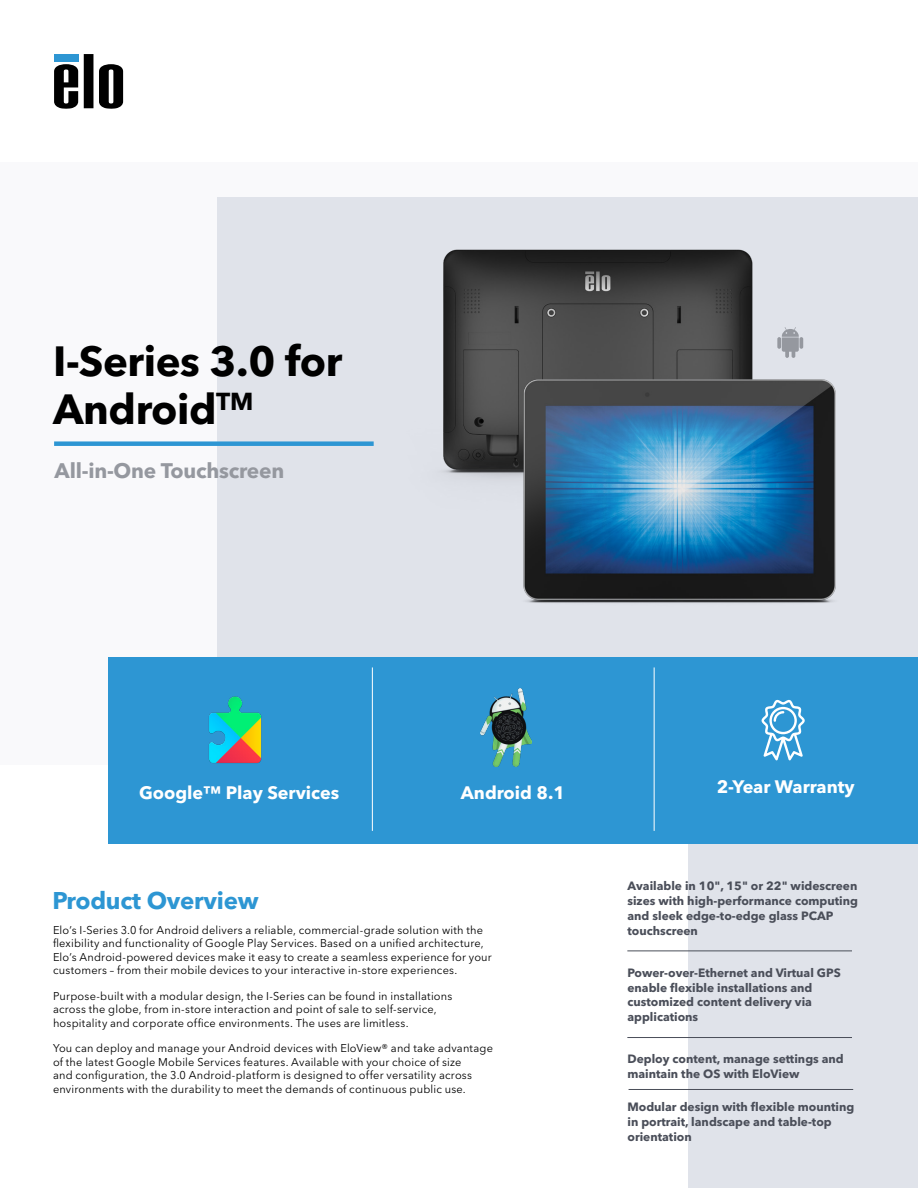
<style>
.page{position:relative;width:918px;height:1188px;background:#fff}
.page>*{position:absolute;margin:0;border:0;box-sizing:border-box;transform-origin:0 0}
.t1{font:700 41.85px/47.8px "Avenir Next LT Pro";letter-spacing:-.01em;color:#000}
.t2{font:700 24px "Avenir Next LT Pro";letter-spacing:-.01em;color:#2d96d3}
.t3{font:700 20.85px "Avenir Next LT Pro";letter-spacing:-.01em;color:#95989f}
.t4{font:700 18px "Avenir Next LT Pro";color:#fff}
.t5{font:700 12px/15px "Avenir Next LT Pro";color:#4a4e59}
.t6{font:11.25px/13.5px "Avenir Next LT Pro";letter-spacing:.02em;color:#000}
</style>
<div class="page">
<div style="left:0;top:162px;width:918px;height:603px;background:#f9f9fb"></div>
<div style="left:217px;top:197px;width:701px;height:469px;background:#e0e3ea"></div>
<svg style="left:84px;top:54px;width:9px;height:54px"></svg>
<svg style="left:54px;top:64px;width:24px;height:45px"></svg>
<svg style="left:99px;top:64px;width:24px;height:45px"></svg>
<div style="left:54px;top:54px;width:24px;height:7px;background:#2d96d3"></div>
<div style="left:688px;top:842px;width:230px;height:346px;background:#e0e3ea"></div>
<div style="left:108px;top:657px;width:810px;height:186px;background:#2d96d3"></div>
<div style="left:54px;top:441px;width:320px;height:5px;background:#2d96d3"></div>
<hr style="left:372px;top:667px;width:1px;height:164px;background:#fff">
<hr style="left:654px;top:667px;width:1px;height:164px;background:#fff">
<hr style="left:627px;top:951px;width:225px;height:1px;background:#4a4e59">
<hr style="left:627px;top:1037px;width:225px;height:1px;background:#4a4e59">
<svg style="left:762px;top:700px;width:43px;height:60px"></svg>
<hr style="left:629px;top:1089px;width:224px;height:1px;background:#4a4e59">
<img style="left:208px;top:696px;width:54px;height:68px">
<img style="left:481px;top:689px;width:51px;height:77px">
<img style="left:319px;top:249px;width:434px;height:197px">
<img style="left:428px;top:290px;width:408px;height:313px">
<svg style="left:777px;top:327px;width:26px;height:31px"></svg>
<h1 class="t1" style="left:53px;top:337px;width:291px">I-Series 3.0 for<br>Android<sup>TM</sup></h1>
<h3 class="t3" style="left:55px;top:458px;width:231px">All-in-One Touchscreen</h3>
<h3 class="t4" style="left:139px;top:781px;width:202px">Google™ Play Services</h3>
<h3 class="t4" style="left:461px;top:781px;width:106px">Android 8.1</h3>
<h3 class="t4" style="left:717px;top:775px;width:139px">2-Year Warranty</h3>
<h2 class="t2" style="left:52px;top:886px;width:208px">Product Overview</h2>
<p class="t5" style="left:627px;top:879px;width:232px">Available in 10", 15" or 22" widescreen sizes with high-performance computing and sleek edge-to-edge glass PCAP touchscreen</p>
<p class="t5" style="left:627px;top:965px;width:215px">Power-over-Ethernet and Virtual GPS enable flexible installations and customized content delivery via applications</p>
<p class="t5" style="left:627px;top:1051px;width:218px">Deploy content, manage settings and maintain the OS with EloView</p>
<p class="t5" style="left:627px;top:1099px;width:228px">Modular design with flexible mounting in portrait, landscape and table-top orientation</p>
<p class="t6" style="left:53px;top:923px;width:440px">Elo’s I-Series 3.0 for Android delivers a reliable, commercial-grade solution with the flexibility and functionality of Google Play Services. Based on a unified architecture, Elo’s Android-powered devices make it easy to create a seamless experience for your customers – from their mobile devices to your interactive in-store experiences.</p>
<p class="t6" style="left:53px;top:989px;width:401px">Purpose-built with a modular design, the I-Series can be found in installations across the globe, from in-store interaction and point of sale to self-service, hospitality and corporate office environments. The uses are limitless.</p>
<p class="t6" style="left:53px;top:1041px;width:442px">You can deploy and manage your Android devices with EloView® and take advantage of the latest Google Mobile Services features. Available with your choice of size<br>and configuration, the 3.0 Android-platform is designed to offer versatility across environments with the durability to meet the demands of continuous public use.</p>
</div>
